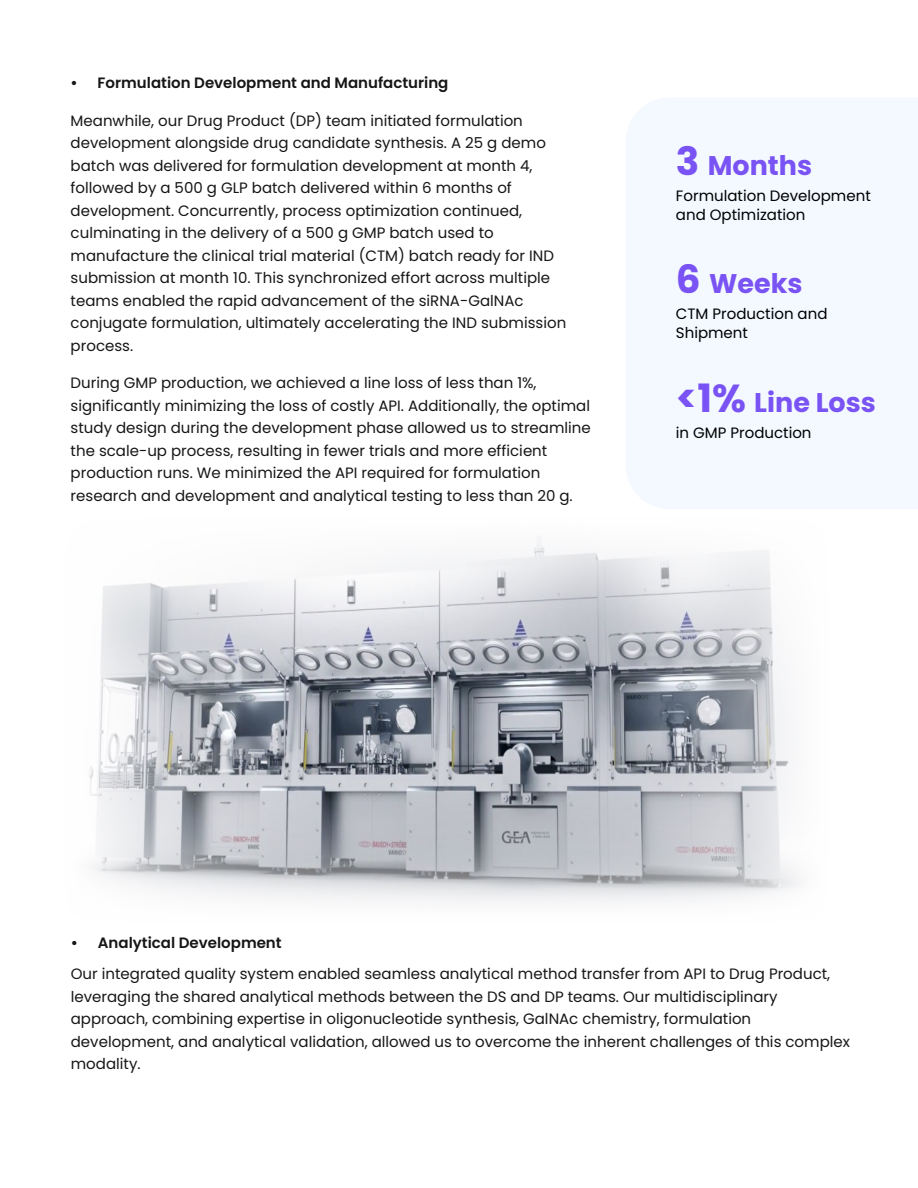
<style>
.page{position:relative;width:918px;height:1188px;background:#fff}
.page>*{position:absolute;margin:0;border:0;box-sizing:border-box;transform-origin:0 0}
.t1{font:700 27px "Poppins";color:#7a53f4}
.t2{font:15px/22.5px "Poppins";color:#161616}
.t3{font:15px/19.5px "Poppins";color:#000}
.t4{font:600 15px "Poppins";color:#161616}
.s1{font-size:39px}
</style>
<div class="page">
<img style="left:89px;top:538px;width:710px;height:365px">
<div style="left:626px;top:98px;width:292px;height:411px;background:#f3f9ff"></div>
<p class="t4" style="left:71px;top:74px;width:379px">• Formulation Development and Manufacturing</p>
<p class="t2" style="left:71px;top:109px;width:497px">Meanwhile, our Drug Product (DP) team initiated formulation development alongside drug candidate synthesis. A 25 g demo batch was delivered for formulation development at month 4, followed by a 500 g GLP batch delivered within 6 months of development. Concurrently, process optimization continued, culminating in the delivery of a 500 g GMP batch used to manufacture the clinical trial material (CTM) batch ready for IND submission at month 10. This synchronized effort across multiple teams enabled the rapid advancement of the siRNA-GalNAc conjugate formulation, ultimately accelerating the IND submission process.</p>
<p class="t2" style="left:71px;top:372px;width:522px">During GMP production, we achieved a line loss of less than 1%, significantly minimizing the loss of costly API. Additionally, the optimal study design during the development phase allowed us to streamline the scale-up process, resulting in fewer trials and more efficient production runs. We minimized the API required for formulation research and development and analytical testing to less than 20 g.</p>
<h1 class="t1" style="left:676px;top:150px;width:138px"><span class="s1">3</span> Months</h1>
<p class="t3" style="left:676px;top:186px;width:196px">Formulation Development and Optimization</p>
<h1 class="t1" style="left:676px;top:268px;width:128px"><span class="s1">6</span> Weeks</h1>
<p class="t3" style="left:676px;top:304px;width:153px">CTM Production and<br>Shipment</p>
<h1 class="t1" style="left:676px;top:387px;width:201px"><span class="s1">&lt;1%</span> Line Loss</h1>
<p class="t3" style="left:676px;top:423px;width:137px">in GMP Production</p>
<p class="t4" style="left:71px;top:934px;width:212px">• Analytical Development</p>
<p class="t2" style="left:71px;top:963px;width:781px">Our integrated quality system enabled seamless analytical method transfer from API to Drug Product, leveraging the shared analytical methods between the DS and DP teams. Our multidisciplinary approach, combining expertise in oligonucleotide synthesis, GalNAc chemistry, formulation development, and analytical validation, allowed us to overcome the inherent challenges of this complex modality.</p>
</div>
